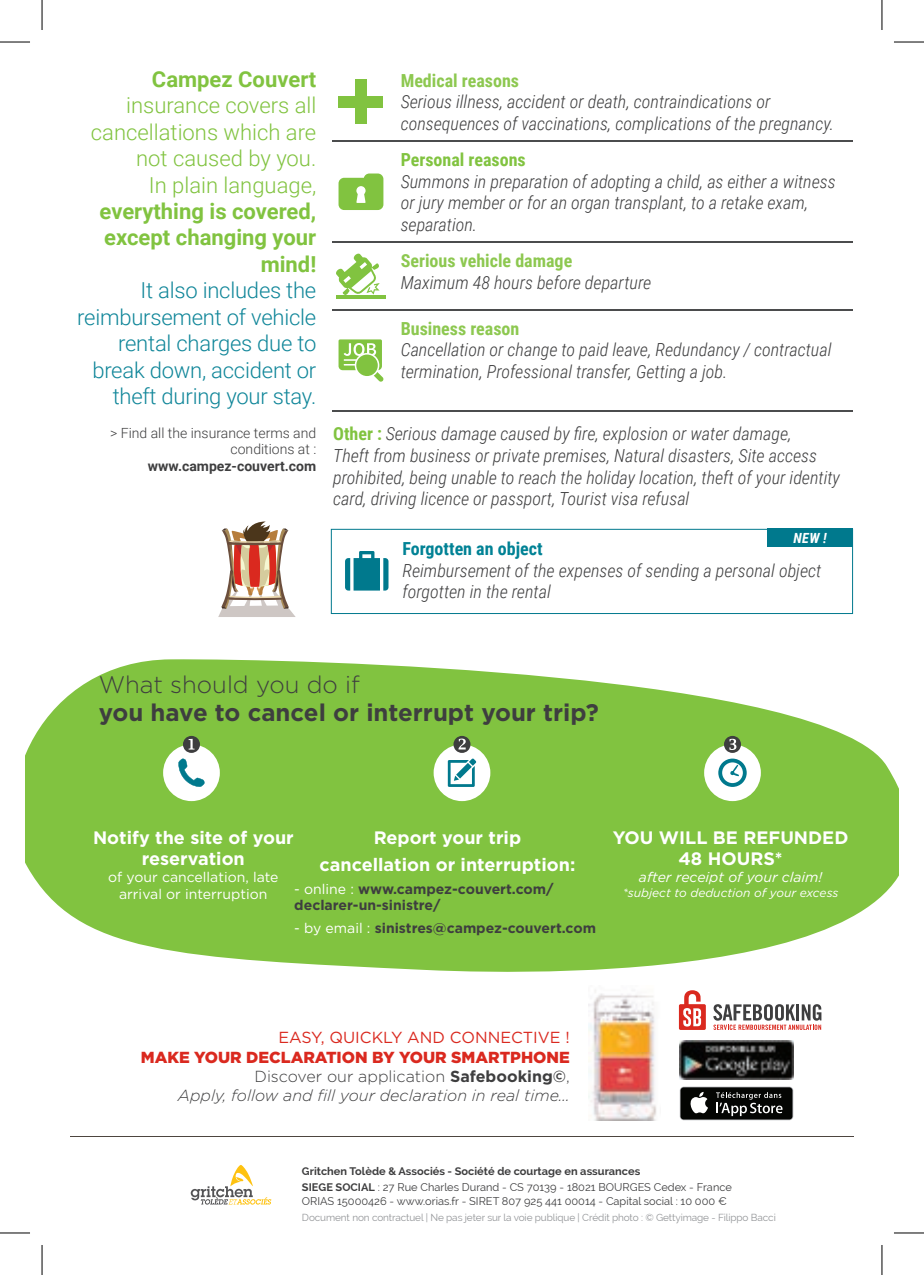
<style>
.page{position:relative;width:924px;height:1275px;background:#fff}
.page>*{position:absolute;margin:0;border:0;box-sizing:border-box;transform-origin:0 0}
.t1{font:700 24px "Gotham";color:#3e3e3f}
.t2{font:300 24px "Gotham";color:#3e3e3f}
.t3{font:300 22px/26.4px "Roboto";letter-spacing:-.01em;color:#108699;text-align:right}
.t4{font:300 22px/26.4px "Roboto";color:#81c340;text-align:right}
.t5{font:700 22px/26.4px "Roboto";color:#81c340;text-align:right}
.t6{font:italic 300 18px/21.6px "Roboto Condensed";color:#3e3e3f}
.t7{font:700 18px/21.6px "Gotham";color:#fff;text-align:center}
.t8{font:700 18px "Roboto Condensed";color:#8dc850}
.t9{font:700 18px "Roboto Condensed";color:#008295}
.t10{font:700 18px "Roboto Condensed";color:#81c340}
.t11{font:italic 300 16px/19.2px "Gotham";color:#3e3e3f;text-align:right}
.t12{font:16px "Gotham";color:#da291f}
.t13{font:700 14px/16.8px "Gotham";color:#3e3e3f}
.t14{font:14px/16.8px "Gotham";color:#fff;text-align:center}
.t15{font:300 14px/16.8px "Roboto";color:#3e3e3f;text-align:right}
.t16{font:italic 14px "Gotham";color:#fff}
.t17{font:700 14px "Roboto";color:#3e3e3f}
.t18{font:italic 700 14px "Roboto Condensed";color:#fff}
.t19{font:italic 12px "Gotham";color:#fff}
.t20{font:700 11px/16px "Raleway";color:#3e3e3f}
.t21{font:11px "Raleway";color:#3e3e3f}
.t22{font:10px "Raleway";letter-spacing:-.01em;color:#939598}
.s1{font-weight:700;font-style:normal;color:#81c340}
.s2{font-weight:400;color:#fff}
.s3{font-weight:900;font-style:normal;color:#da291f}
.s4{font-style:normal}
.s5{font-weight:700;font-style:normal}
.s6{font-weight:400}
</style>
<div class="page">
<svg style="left:25px;top:659px;width:873px;height:313px;fill:#81c340"></svg>
<div style="left:703px;top:744px;width:57px;height:57px;background:#fff;border-radius:50%"></div>
<div style="left:163px;top:744px;width:57px;height:57px;background:#fff;border-radius:50%"></div>
<div style="left:433px;top:744px;width:57px;height:57px;background:#fff;border-radius:50%"></div>
<svg style="left:178px;top:736px;width:27px;height:51px"></svg>
<svg style="left:447px;top:736px;width:29px;height:51px"></svg>
<svg style="left:718px;top:736px;width:28px;height:51px"></svg>
<hr style="left:332px;top:141px;width:57px;height:1px;background:#4b4c4d">
<hr style="left:389px;top:141px;width:463px;height:1px;background:#4b4c4d">
<hr style="left:332px;top:242px;width:57px;height:1px;background:#4b4c4d">
<hr style="left:389px;top:242px;width:463px;height:1px;background:#4b4c4d">
<hr style="left:332px;top:309px;width:57px;height:1px;background:#4b4c4d">
<hr style="left:389px;top:309px;width:463px;height:1px;background:#4b4c4d">
<hr style="left:389px;top:411px;width:463px;height:1px;background:#4b4c4d">
<hr style="left:332px;top:411px;width:57px;height:1px;background:#4b4c4d">
<div style="left:338px;top:96px;width:45px;height:11px;background:#81c340"></div>
<div style="left:355px;top:79px;width:11px;height:45px;background:#81c340"></div>
<svg style="left:338px;top:173px;width:45px;height:37px"></svg>
<hr style="left:336px;top:295px;width:50px;height:3px;background:#81c340">
<svg style="left:336px;top:253px;width:43px;height:42px"></svg>
<svg style="left:338px;top:339px;width:45px;height:43px"></svg>
<img style="left:588px;top:990px;width:69px;height:130px">
<hr style="left:70px;top:1136px;width:783px;height:1px;background:#4d453f">
<svg style="left:679px;top:1086px;width:113px;height:34px"></svg>
<div style="left:680px;top:1087px;width:112px;height:32px;background:#040503;border-radius:3px"></div>
<svg style="left:690px;top:1091px;width:17px;height:22px"></svg>
<svg style="left:716px;top:1092px;width:66px;height:24px"></svg>
<img style="left:679px;top:1040px;width:113px;height:39px">
<svg style="left:191px;top:1165px;width:80px;height:39px"></svg>
<svg style="left:713px;top:1004px;width:108px;height:26px"></svg>
<svg style="left:678px;top:990px;width:27px;height:40px"></svg>
<svg style="left:218px;top:521px;width:77px;height:96px"></svg>
<svg style="left:330px;top:529px;width:522px;height:85px"></svg>
<div style="left:767px;top:528px;width:85px;height:18px;background:#00798d"></div>
<hr style="left:0;top:42px;width:30px;height:1px;background:#000">
<hr style="left:893px;top:42px;width:30px;height:1px;background:#000">
<hr style="left:0;top:1232px;width:30px;height:1px;background:#000">
<hr style="left:893px;top:1232px;width:30px;height:1px;background:#000">
<hr style="left:42px;top:0;width:1px;height:30px;background:#000">
<hr style="left:42px;top:1245px;width:1px;height:30px;background:#000">
<hr style="left:881px;top:0;width:1px;height:30px;background:#000">
<hr style="left:881px;top:1245px;width:1px;height:30px;background:#000">
<p class="t5" style="left:152px;top:65px;width:166px">Campez Couvert</p>
<p class="t4" style="left:91px;top:92px;width:227px">insurance covers all cancellations which are not caused by you.<br>In plain language,</p>
<p class="t5" style="left:99px;top:197px;width:218px">everything is covered, except changing your mind!</p>
<p class="t3" style="left:77px;top:276px;width:240px">It also includes the reimbursement of vehicle rental charges due to break down, accident or theft during your stay.</p>
<p class="t15" style="left:110px;top:424px;width:207px">&gt; Find all the insurance terms and conditions at :</p>
<p class="t17" style="left:148px;top:456px;width:170px">www.campez-couvert.com</p>
<p class="t8" style="left:400px;top:68px;width:120px">Medical reasons</p>
<p class="t6" style="left:400px;top:90px;width:434px">Serious illness, accident or death, contraindications or consequences of vaccinations, complications of the pregnancy.</p>
<p class="t10" style="left:400px;top:147px;width:126px">Personal reasons</p>
<p class="t6" style="left:400px;top:170px;width:436px">Summons in preparation of adopting a child, as either a witness or jury member or for an organ transplant, to a retake exam, separation.</p>
<p class="t8" style="left:400px;top:248px;width:173px">Serious vehicle damage</p>
<p class="t6" style="left:400px;top:271px;width:252px">Maximum 48 hours before departure</p>
<p class="t8" style="left:400px;top:316px;width:120px">Business reason</p>
<p class="t6" style="left:400px;top:338px;width:432px">Cancellation or change to paid leave, Redundancy / contractual termination, Professional transfer, Getting a job.</p>
<p class="t6" style="left:333px;top:422px;width:508px"><span class="s1">Other :</span> Serious damage caused by fire, explosion or water damage,<br>Theft from business or private premises, Natural disasters, Site access prohibited, being unable to reach the holiday location, theft of your identity card, driving licence or passport, Tourist visa refusal</p>
<p class="t18" style="left:793px;top:528px;width:35px">NEW !</p>
<p class="t9" style="left:402px;top:536px;width:142px">Forgotten an object</p>
<p class="t6" style="left:402px;top:559px;width:420px">Reimbursement of the expenses of sending a personal object forgotten in the rental</p>
<h1 class="t2" style="left:99px;top:669px;width:262px">What should you do if</h1>
<h1 class="t1" style="left:99px;top:697px;width:501px">you have to cancel or interrupt your trip?</h1>
<p class="t7" style="left:93px;top:826px;width:202px">Notify the site of your reservation</p>
<p class="t14" style="left:108px;top:868px;width:172px">of your cancellation, late arrival or interruption</p>
<p class="t7" style="left:319px;top:824px;width:257px;line-height:27.2px">Report your trip cancellation or interruption:</p>
<p class="t13" style="left:294px;top:880px;width:260px"><span class="s2">- online :</span> www.campez-couvert.com/ declarer-un-sinistre/</p>
<p class="t13" style="left:294px;top:919px;width:303px"><span class="s2">- by email :</span> sinistres@campez-couvert.com</p>
<p class="t7" style="left:612px;top:826px;width:237px">YOU WILL BE REFUNDED<br>48 HOURS*</p>
<p class="t16" style="left:638px;top:868px;width:185px">after receipt of your claim!</p>
<p class="t19" style="left:622px;top:884px;width:217px">*subject to deduction of your excess</p>
<p class="t12" style="left:278px;top:1027px;width:293px">EASY, QUICKLY AND CONNECTIVE !</p>
<p class="t11" style="left:141px;top:1047px;width:430px"><span class="s3">MAKE YOUR DECLARATION BY YOUR SMARTPHONE<br></span><span class="s4">Discover our application</span> <span class="s5">Safebooking©</span><span class="s4">,<br></span>Apply, follow and fill your declaration in real time…</p>
<p class="t20" style="left:302px;top:1163px;width:431px">Gritchen Tolède &amp; Associés - Société de courtage en assurances<br>SIEGE SOCIAL <span class="s6">: 27 Rue Charles Durand - CS 70139 - 18021 BOURGES Cedex - France</span></p>
<p class="t21" style="left:302px;top:1194px;width:426px">ORIAS 15000426 - www.orias.fr - SIRET 807 925 441 00014 - Capital social : 10 000 €</p>
<p class="t22" style="left:302px;top:1211px;width:475px">Document non contractuel | Ne pas jeter sur la voie publique | Crédit photo : © Gettyimage - Filippo Bacci</p>
</div>
